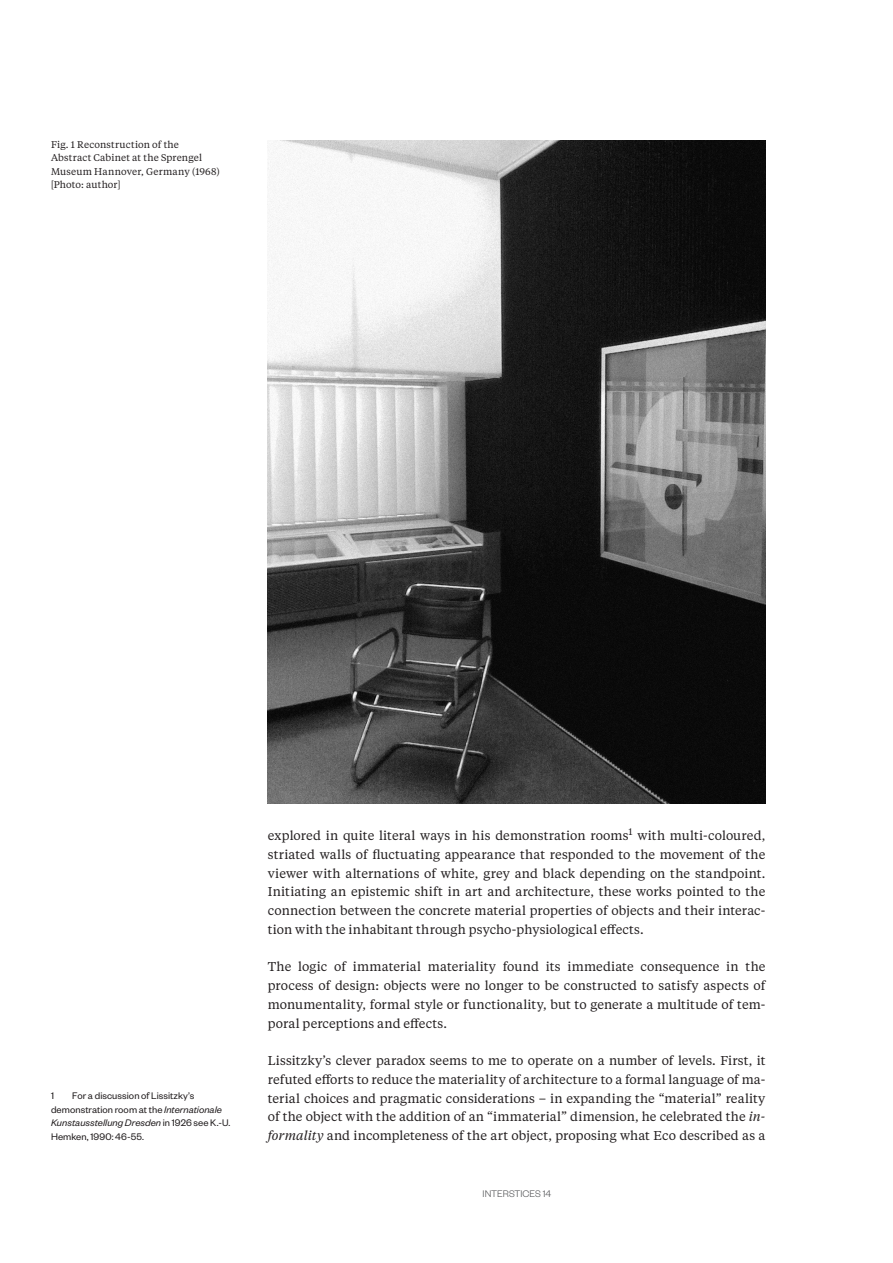
<style>
.page{position:relative;width:893px;height:1263px;background:#fff}
.page>*{position:absolute;margin:0;border:0;box-sizing:border-box;transform-origin:0 0}
._01_body{font:12.75px/18.8px "Tiempos Text";letter-spacing:.005em;color:#231f20;text-align:justify}
._01_footnote{font:10.5px/13.5px "Founders Grotesk";letter-spacing:.005em;color:#231f20}
.t1{font:300 10.5px "Founders Grotesk";color:#57585a}
._01_caption{font:9.75px/13.5px "Tiempos Text";letter-spacing:.015em;color:#231f20}
.s1{font-style:italic}
</style>
<div class="page">
<img style="left:268px;top:140px;width:497px;height:664px">
<p class="_01_caption" style="left:51px;top:137px;width:170px">Fig. 1 Reconstruction of the<br>Abstract Cabinet at the Sprengel<br>Museum Hannover, Germany (1968) [Photo: author]</p>
<p class="_01_footnote" style="left:51px;top:1088px;width:181px;text-indent:21px">For a discussion of Lissitzky’s demonstration room at the <span class="s1">Internationale Kunstausstellung Dresden</span> in 1926 see K.-U.<br>Hemken, 1990: 46-55.</p>
<p class="_01_footnote" style="left:51px;top:1088px;width:5px">1</p>
<p class="_01_body" style="left:268px;top:826px;width:499px">explored in quite literal ways in his demonstration rooms<sup>1</sup> with multi-coloured, striated walls of fluctuating appearance that responded to the movement of the viewer with alternations of white, grey and black depending on the standpoint.<br>Initiating an epistemic shift in art and architecture, these works pointed to the connection between the concrete material properties of objects and their interac&shy;tion with the inhabitant through psycho-physiological effects.</p>
<p class="_01_body" style="left:268px;top:957px;width:499px">The logic of immaterial materiality found its immediate consequence in the process of design: objects were no longer to be constructed to satisfy aspects of monumentality, formal style or functionality, but to generate a multitude of tem&shy;poral perceptions and effects.</p>
<p class="_01_body" style="left:268px;top:1051px;width:499px">Lissitzky’s clever paradox seems to me to operate on a number of levels. First, it refuted efforts to reduce the materiality of architecture to a formal language of ma&shy;terial choices and pragmatic considerations – in expanding the “material” reality of the object with the addition of an “immaterial” dimension, he celebrated the <span class="s1">in&shy;formality</span> and incompleteness of the art object, proposing what Eco described as a</p>
<p class="t1" style="left:483px;top:1187px;width:70px">INTERSTICES 14</p>
</div>
